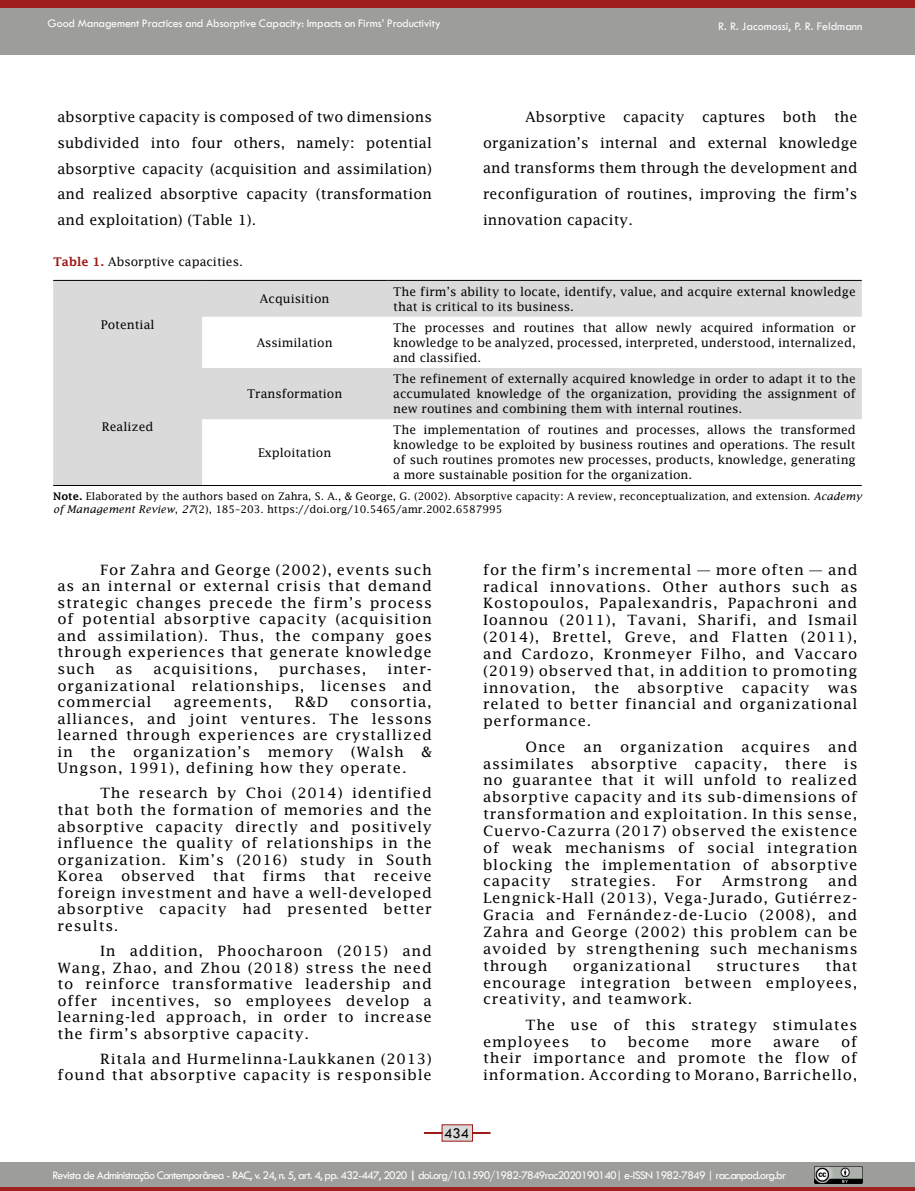
<style>
.page{position:relative;width:915px;height:1191px;background:#fff}
.page>*{position:absolute;margin:0;border:0;box-sizing:border-box;transform-origin:0 0}
.t1{font:15px "Tw Cen";color:#000}
.t2{font:14.25px/16.8px "Lucida Fax";letter-spacing:.05em;color:#000;text-align:justify;scale:1.04 1}
.t3{font:14.25px/26px "Lucida Fax";letter-spacing:.05em;color:#000;text-align:justify}
.t4{font:12px/15px "Lucida Fax";color:#000;text-align:justify}
.t5{font:12px "Tw Cen";letter-spacing:-.06em;color:#fff}
.t6{font:12px "Tw Cen";letter-spacing:-.01em;color:#fff}
.t7{font:12px "Tw Cen";color:#fff}
.t8{font:10.5px/12px "Lucida Fax";color:#000}
.s1{font-weight:600;color:#9d1a18}
.s2{font-weight:600}
.s3{font-style:italic}
.s4{font-weight:700}
</style>
<div class="page">
<svg style="left:424px;top:1124px;width:67px;height:18px"></svg>
<hr style="left:914px;top:0;width:1px;height:54px;background:#9d9d9c">
<div style="left:0;top:1162px;width:914px;height:25px;background:#9d9d9c"></div>
<hr style="left:0;top:1187px;width:914px;height:4px;background:#a0211f">
<img style="left:814px;top:1166px;width:48px;height:17px">
<div style="left:0;top:0;width:914px;height:54px;background:#9d9d9c"></div>
<div style="left:0;top:0;width:914px;height:7px;background:#9d1a18"></div>
<svg style="left:53px;top:281px;width:808px;height:204px;fill:#dadada"></svg>
<hr style="left:53px;top:280px;width:149px;height:1px;background:#000">
<hr style="left:202px;top:280px;width:185px;height:1px;background:#000">
<hr style="left:387px;top:280px;width:474px;height:1px;background:#000">
<hr style="left:53px;top:485px;width:149px;height:1px;background:#000">
<hr style="left:202px;top:485px;width:185px;height:1px;background:#000">
<hr style="left:387px;top:485px;width:474px;height:1px;background:#000">
<p class="t6" style="left:48px;top:16px;width:394px">Good Management Practices and Absorptive Capacity: Impacts on Firms’ Productivity</p>
<p class="t7" style="left:717px;top:19px;width:146px">R. R. Jacomossi, P. R. Feldmann</p>
<p class="t3" style="left:57px;top:103px;width:376px">absorptive capacity is composed of two dimensions subdivided into four others, namely: potential absorptive capacity (acquisition and assimilation) and realized absorptive capacity (transformation and exploitation) (Table 1).</p>
<p class="t3" style="left:483px;top:103px;width:376px;text-indent:43px">Absorptive capacity captures both the organization’s internal and external knowledge and transforms them through the development and reconfiguration of routines, improving the firm’s innovation capacity.</p>
<p class="t4" style="left:53px;top:254px;width:191px"><span class="s1">Table 1.</span> Absorptive capacities.</p>
<p class="t4" style="left:101px;top:317px;width:55px">Potential</p>
<p class="t4" style="left:260px;top:291px;width:71px">Acquisition</p>
<p class="t4" style="left:393px;top:284px;width:464px">The firm’s ability to locate, identify, value, and acquire external knowledge that is critical to its business.</p>
<p class="t4" style="left:256px;top:335px;width:77px">Assimilation</p>
<p class="t4" style="left:393px;top:320px;width:464px">The processes and routines that allow newly acquired information or knowledge to be analyzed, processed, interpreted, understood, internalized, and classified.</p>
<p class="t4" style="left:247px;top:386px;width:97px">Transformation</p>
<p class="t4" style="left:393px;top:371px;width:464px">The refinement of externally acquired knowledge in order to adapt it to the accumulated knowledge of the organization, providing the assignment of new routines and combining them with internal routines.</p>
<p class="t4" style="left:102px;top:419px;width:53px">Realized</p>
<p class="t4" style="left:393px;top:422px;width:464px">The implementation of routines and processes, allows the transformed knowledge to be exploited by business routines and operations. The result of such routines promotes new processes, products, knowledge, generating a more sustainable position for the organization.</p>
<p class="t8" style="left:53px;top:490px;width:809px"><span class="s2">Note.</span> Elaborated by the authors based on Zahra, S. A., &amp; George, G. (2002). Absorptive capacity: A review, reconceptualization, and extension. <span class="s3">Academy of Management Review</span>, <span class="s3">27</span>(2), 185–203. https://doi.org/10.5465/amr.2002.6587995</p>
<p class="t4" style="left:258px;top:445px;width:75px">Exploitation</p>
<p class="t2" style="left:57px;top:561px;width:361px;text-indent:43px">For Zahra and George (2002), events such as an internal or external crisis that demand strategic changes precede the firm’s process of potential absorptive capacity (acquisition and assimilation). Thus, the company goes through experiences that generate knowledge such</p>
<p class="t2" style="left:116px;top:660px;width:18px">as</p>
<p class="t2" style="left:153px;top:660px;width:102px">acquisitions,</p>
<p class="t2" style="left:279px;top:660px;width:86px">purchases,</p>
<p class="t2" style="left:57px;top:660px;width:361px;text-indent:330px">inter&shy;organizational relationships, licenses and commercial</p>
<p class="t2" style="left:174px;top:693px;width:96px">agreements,</p>
<p class="t2" style="left:295px;top:693px;width:34px">R&amp;D</p>
<p class="t2" style="left:57px;top:693px;width:361px;text-indent:293px">consortia, alliances, and joint ventures. The lessons learned through experiences are crystallized in the organization’s memory (Walsh &amp; Ungson, 1991), defining how they operate.</p>
<p class="t2" style="left:57px;top:785px;width:361px;text-indent:43px">The research by Choi (2014) identified that both the formation of memories and the absorptive capacity directly and positively influence the quality of relationships in the organization. Kim’s (2016) study in South Korea</p>
<p class="t2" style="left:121px;top:867px;width:72px">observed</p>
<p class="t2" style="left:213px;top:867px;width:32px">that</p>
<p class="t2" style="left:263px;top:867px;width:43px">firms</p>
<p class="t2" style="left:324px;top:867px;width:32px">that</p>
<p class="t2" style="left:57px;top:867px;width:361px;text-indent:316px">receive foreign investment and have a well-developed absorptive capacity had presented better results.</p>
<p class="t2" style="left:57px;top:942px;width:361px;text-indent:43px">In addition, Phoocharoon (2015) and Wang, Zhao, and Zhou (2018) stress the need to reinforce transformative leadership and offer incentives, so employees develop a learning-led approach, in order to increase the firm’s absorptive capacity.</p>
<p class="t2" style="left:57px;top:1050px;width:361px;text-align:right">Ritala and Hurmelinna-Laukkanen (2013) found that absorptive capacity is responsible</p>
<p class="t2" style="left:483px;top:561px;width:361px">for the firm’s incremental — more often — and radical innovations. Other authors such as Kostopoulos, Papalexandris, Papachroni and Ioannou (2011), Tavani, Sharifi, and Ismail (2014), Brettel, Greve, and Flatten (2011), and Cardozo, Kronmeyer Filho, and Vaccaro (2019) observed that, in addition to promoting innovation,</p>
<p class="t2" style="left:593px;top:679px;width:26px">the</p>
<p class="t2" style="left:637px;top:679px;width:84px">absorptive</p>
<p class="t2" style="left:741px;top:679px;width:67px">capacity</p>
<p class="t2" style="left:483px;top:679px;width:361px;text-indent:344px">was related to better financial and organizational performance.</p>
<p class="t2" style="left:525px;top:738px;width:40px">Once</p>
<p class="t2" style="left:583px;top:738px;width:20px">an</p>
<p class="t2" style="left:620px;top:738px;width:101px">organization</p>
<p class="t2" style="left:741px;top:738px;width:67px">acquires</p>
<p class="t2" style="left:483px;top:738px;width:361px;text-indent:345px">and assimilates absorptive capacity, there is no guarantee that it will unfold to realized absorptive capacity and its sub-dimensions of transformation and exploitation. In this sense, Cuervo-Cazurra (2017) observed the existence of weak mechanisms of social integration blocking the implementation of absorptive capacity</p>
<p class="t2" style="left:483px;top:873px;width:361px;text-indent:345px">and Lengnick-Hall (2013), Vega-Jurado, Gutiérrez-Gracia and Fernández-de-Lucio (2008), and Zahra and George (2002) this problem can be avoided by strengthening such mechanisms through</p>
<p class="t2" style="left:570px;top:873px;width:83px">strategies.</p>
<p class="t2" style="left:676px;top:873px;width:26px">For</p>
<p class="t2" style="left:722px;top:873px;width:84px">Armstrong</p>
<p class="t2" style="left:483px;top:957px;width:361px;text-indent:342px">that encourage integration between employees, creativity, and teamwork.</p>
<p class="t2" style="left:483px;top:1016px;width:361px;text-indent:43px">The use of this strategy stimulates employees</p>
<p class="t2" style="left:572px;top:957px;width:115px">organizational</p>
<p class="t2" style="left:716px;top:957px;width:82px">structures</p>
<p class="t2" style="left:483px;top:1033px;width:361px;text-indent:358px">of their importance and promote the flow of information. According to Morano, Barrichello,</p>
<p class="t2" style="left:590px;top:1033px;width:17px">to</p>
<p class="t2" style="left:627px;top:1033px;width:61px">become</p>
<p class="t2" style="left:710px;top:1033px;width:41px">more</p>
<p class="t2" style="left:772px;top:1033px;width:46px">aware</p>
<p class="t1" style="left:444px;top:1123px;width:26px">434</p>
<p class="t5" style="left:53px;top:1167px;width:734px">Revista de Administração Contemporânea - RAC, v. 24, n. 5, art. 4, pp. 432-447, 2020 <span class="s4">|</span> doi.org/10.1590/1982-7849rac2020190140| e-ISSN 1982-7849 | rac.anpad.org.br</p>
</div>
